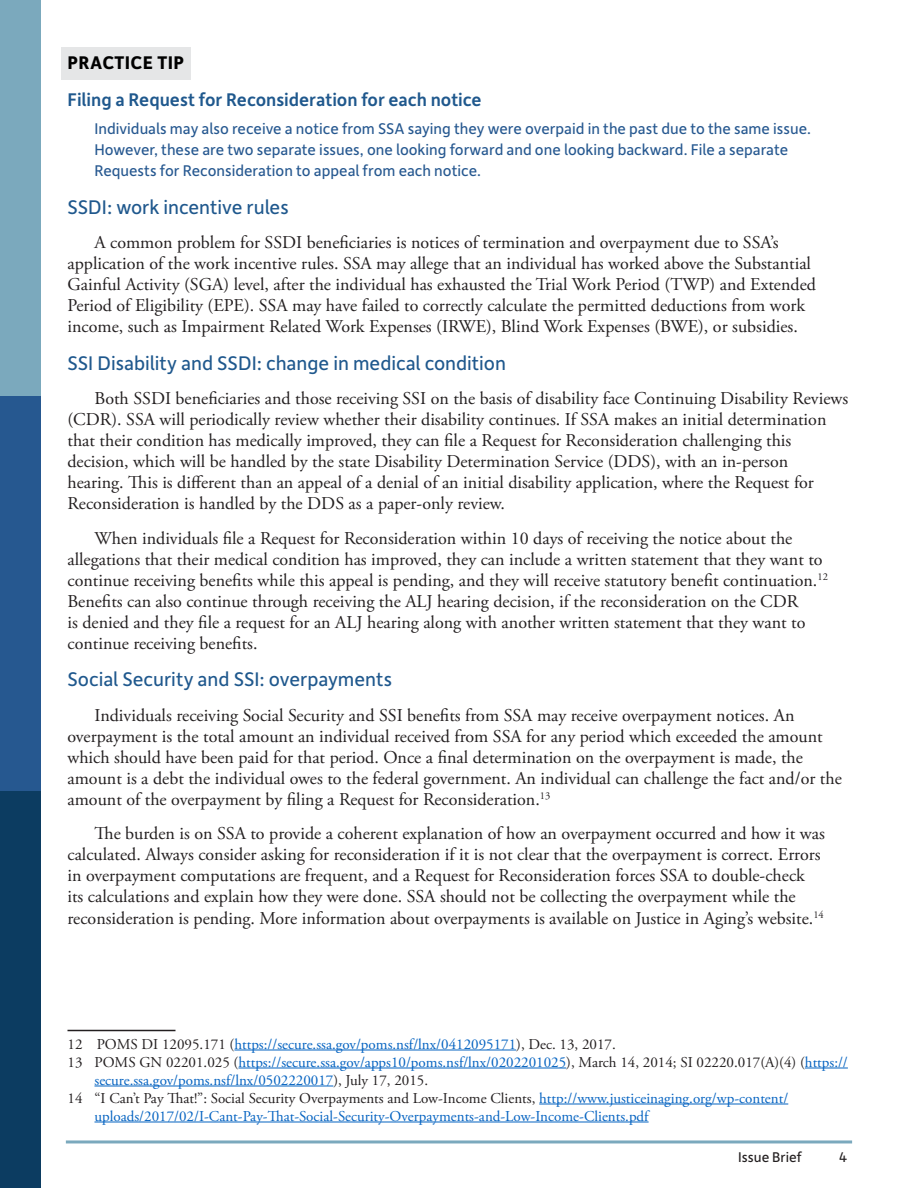
<style>
.page{position:relative;width:918px;height:1188px;background:#fff}
.page>*{position:absolute;margin:0;border:0;box-sizing:border-box;transform-origin:0 0}
.t1{font:21px "Depot New";color:#1f588d}
.Practice_Tip_Subtext{font:500 19.5px "Depot New";color:#1f588d}
.Examples{font:700 19.5px "Depot New";letter-spacing:.02em;color:#000}
.Body_Text{font:18px/21px "Adobe Garamond Pro";color:#231f20}
.Examples_subtext{font:16.5px/21px "Depot New";color:#265890}
.Endnotes{font:15px/18px "Adobe Garamond Pro";color:#0563c1}
.t2{font:15px "Depot New";color:#231f20}
.s1{color:#231f20}
</style>
<div class="page">
<hr style="left:67px;top:1140px;width:784px;height:3px;background:#7ba9bd">
<div style="left:0;top:0;width:40px;height:396px;background:#7ba9bd"></div>
<div style="left:0;top:396px;width:40px;height:396px;background:#265890"></div>
<div style="left:0;top:792px;width:40px;height:396px;background:#0c3c61"></div>
<div style="left:61px;top:47px;width:130px;height:33px;background:#e5e6e7"></div>
<hr style="left:68px;top:1030px;width:108px;height:1px;background:#231f20">
<hr style="left:234px;top:1050px;width:282px;height:1px;background:#0563c1">
<hr style="left:238px;top:1068px;width:328px;height:1px;background:#0563c1">
<hr style="left:805px;top:1068px;width:43px;height:1px;background:#0563c1">
<hr style="left:94px;top:1086px;width:239px;height:1px;background:#0563c1">
<hr style="left:539px;top:1104px;width:249px;height:1px;background:#0563c1">
<hr style="left:94px;top:1122px;width:555px;height:1px;background:#0563c1">
<p class="Examples" style="left:68px;top:50px;width:118px">PRACTICE TIP</p>
<p class="Practice_Tip_Subtext" style="left:68px;top:87px;width:416px">Filing a Request for Reconsideration for each notice</p>
<p class="Examples_subtext" style="left:94px;top:117px;width:718px">Individuals may also receive a notice from SSA saying they were overpaid in the past due to the same issue.<br>However, these are two separate issues, one looking forward and one looking backward. File a separate<br>Requests for Reconsideration to appeal from each notice.</p>
<p class="t1" style="left:68px;top:193px;width:223px">SSDI: work incentive rules</p>
<p class="Body_Text" style="left:68px;top:233px;width:750px;text-indent:27px">A common problem for SSDI beneficiaries is notices of termination and overpayment due to SSA’s application of the work incentive rules. SSA may allege that an individual has worked above the Substantial Gainful Activity (SGA) level, after the individual has exhausted the Trial Work Period (TWP) and Extended Period of Eligibility (EPE). SSA may have failed to correctly calculate the permitted deductions from work income, such as Impairment Related Work Expenses (IRWE), Blind Work Expenses (BWE), or subsidies.</p>
<p class="t1" style="left:68px;top:349px;width:440px">SSI Disability and SSDI: change in medical condition</p>
<p class="Body_Text" style="left:68px;top:389px;width:782px;text-indent:27px">Both SSDI beneficiaries and those receiving SSI on the basis of disability face Continuing Disability Reviews (CDR). SSA will periodically review whether their disability continues. If SSA makes an initial determination that their condition has medically improved, they can file a Request for Reconsideration challenging this decision, which will be handled by the state Disability Determination Service (DDS), with an in-person hearing. This is different than an appeal of a denial of an initial disability application, where the Request for Reconsideration is handled by the DDS as a paper-only review.</p>
<p class="Body_Text" style="left:68px;top:528px;width:762px;text-indent:27px">When individuals file a Request for Reconsideration within 10 days of receiving the notice about the allegations that their medical condition has improved, they can include a written statement that they want to continue receiving benefits while this appeal is pending, and they will receive statutory benefit continuation.<sup>12<br></sup>Benefits can also continue through receiving the ALJ hearing decision, if the reconsideration on the CDR<br>is denied and they file a request for an ALJ hearing along with another written statement that they want to continue receiving benefits.</p>
<p class="t1" style="left:68px;top:665px;width:326px">Social Security and SSI: overpayments</p>
<p class="Body_Text" style="left:68px;top:705px;width:776px;text-indent:27px">Individuals receiving Social Security and SSI benefits from SSA may receive overpayment notices. An overpayment is the total amount an individual received from SSA for any period which exceeded the amount which should have been paid for that period. Once a final determination on the overpayment is made, the amount is a debt the individual owes to the federal government. An individual can challenge the fact and/or the amount of the overpayment by filing a Request for Reconsideration.<sup>13</sup></p>
<p class="Body_Text" style="left:68px;top:823px;width:759px;text-indent:27px">The burden is on SSA to provide a coherent explanation of how an overpayment occurred and how it was calculated. Always consider asking for reconsideration if it is not clear that the overpayment is correct. Errors in overpayment computations are frequent, and a Request for Reconsideration forces SSA to double-check its calculations and explain how they were done. SSA should not be collecting the overpayment while the reconsideration is pending. More information about overpayments is available on Justice in Aging’s website.<sup>14</sup></p>
<p class="Endnotes" style="left:68px;top:1035px;width:550px"><span class="s1">12 POMS DI 12095.171 (</span>https://secure.ssa.gov/poms.nsf/lnx/0412095171<span class="s1">), Dec. 13, 2017.</span></p>
<p class="Endnotes" style="left:94px;top:1053px;width:755px;text-indent:-27px"><span class="s1">13 POMS GN 02201.025 (</span>https://secure.ssa.gov/apps10/poms.nsf/lnx/0202201025<span class="s1">), March 14, 2014; SI 02220.017(A)(4) (</span>https:// secure.ssa.gov/poms.nsf/lnx/0502220017<span class="s1">), July 17, 2015.</span></p>
<p class="Endnotes" style="left:94px;top:1089px;width:695px;text-indent:-27px"><span class="s1">14 “I Can’t Pay That!”: Social Security Overpayments and Low-Income Clients,</span> http://www.justiceinaging.org/wp-content/ uploads/2017/02/I-Cant-Pay-That-Social-Security-Overpayments-and-Low-Income-Clients.pdf</p>
<p class="t2" style="left:738px;top:1147px;width:65px">Issue Brief</p>
<p class="t2" style="left:839px;top:1147px;width:10px">4</p>
</div>
